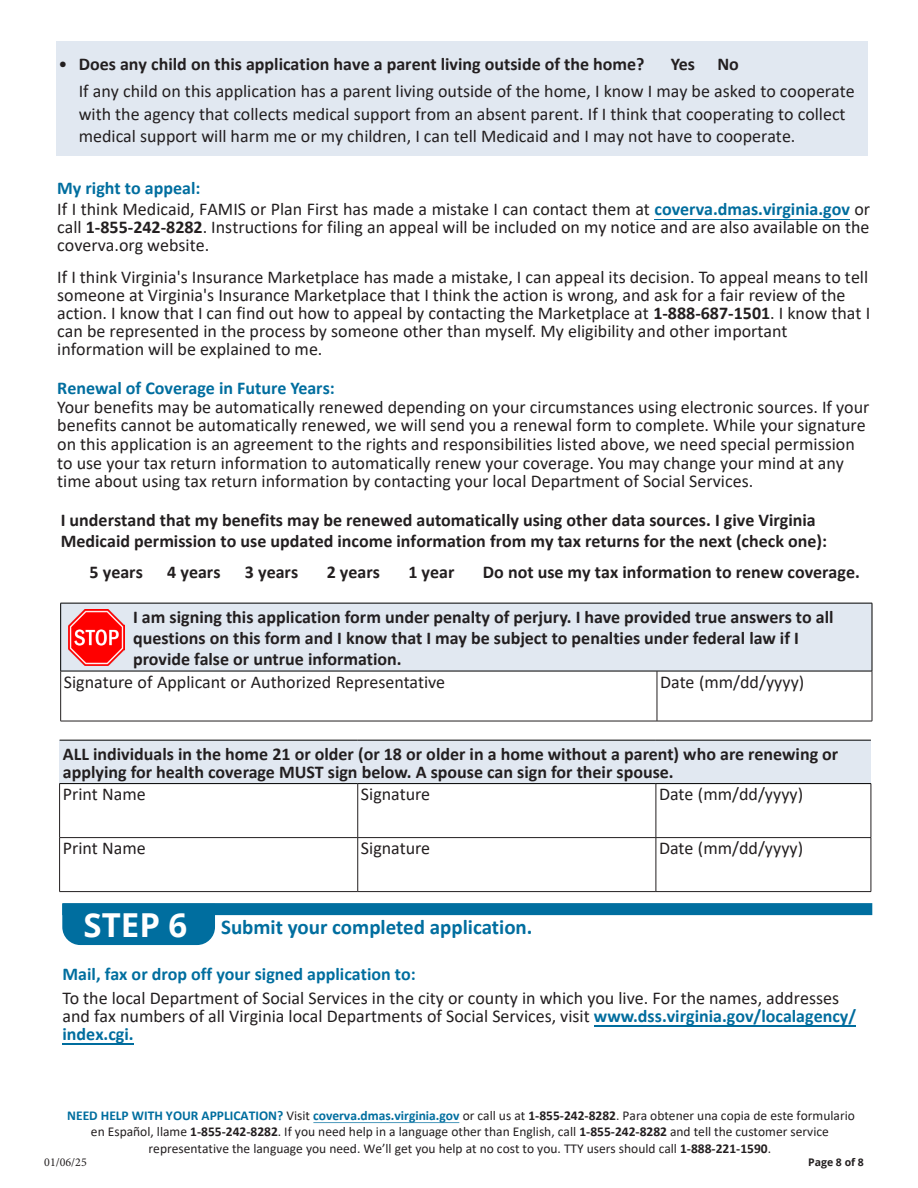
<style>
.page{position:relative;width:918px;height:1188px;background:#fff}
.page>*{position:absolute;margin:0;border:0;box-sizing:border-box;transform-origin:0 0}
.t1{font:700 21px "Calibri";color:#006e9f}
.t2{font:18px/18px "Calibri";color:#231f20}
.t3{font:700 18px/21.3px "Calibri";color:#231f20}
.t4{font:13.5px/16.5px "Calibri";color:#231f20;text-align:center}
.t5{font:12px "Minion Pro";color:#231f20}
.t6{font:700 10.5px "Open Sans";color:#231f20}
.s1{font-weight:400}
.s2{font-weight:700;color:#006e9f}
.s3{font-weight:700;color:#006d9e}
.s4{font-weight:700}
.s5{font-family:"Open Sans";font-size:33px;color:#fff}
</style>
<div class="page">
<div style="left:57px;top:41px;width:811px;height:114px;background:#e1e8f1"></div>
<div style="left:61px;top:603px;width:811px;height:68px;background:#e1e8f1"></div>
<hr style="left:60px;top:603px;width:597px;height:1px;background:#000">
<hr style="left:60px;top:603px;width:1px;height:68px;background:#000">
<hr style="left:657px;top:603px;width:215px;height:1px;background:#000">
<hr style="left:872px;top:603px;width:1px;height:68px;background:#000">
<hr style="left:60px;top:671px;width:597px;height:1px;background:#000">
<hr style="left:657px;top:671px;width:215px;height:1px;background:#000">
<hr style="left:60px;top:671px;width:1px;height:50px;background:#231f20">
<hr style="left:657px;top:671px;width:1px;height:50px;background:#231f20">
<hr style="left:872px;top:671px;width:1px;height:50px;background:#231f20">
<hr style="left:60px;top:721px;width:597px;height:1px;background:#231f20">
<hr style="left:657px;top:721px;width:215px;height:1px;background:#231f20">
<div style="left:60px;top:740px;width:811px;height:44px;background:#e1e8f1"></div>
<hr style="left:60px;top:740px;width:298px;height:1px;background:#000">
<hr style="left:358px;top:740px;width:298px;height:1px;background:#000">
<hr style="left:656px;top:740px;width:215px;height:1px;background:#000">
<hr style="left:59px;top:783px;width:299px;height:1px;background:#000">
<hr style="left:358px;top:783px;width:298px;height:1px;background:#000">
<hr style="left:656px;top:783px;width:215px;height:1px;background:#000">
<hr style="left:59px;top:784px;width:1px;height:53px;background:#231f20">
<hr style="left:357px;top:784px;width:1px;height:53px;background:#231f20">
<hr style="left:656px;top:784px;width:1px;height:53px;background:#231f20">
<hr style="left:871px;top:784px;width:1px;height:53px;background:#231f20">
<hr style="left:59px;top:837px;width:299px;height:1px;background:#231f20">
<hr style="left:59px;top:838px;width:1px;height:53px;background:#231f20">
<hr style="left:358px;top:837px;width:298px;height:1px;background:#231f20">
<hr style="left:357px;top:838px;width:1px;height:53px;background:#231f20">
<hr style="left:656px;top:837px;width:215px;height:1px;background:#231f20">
<hr style="left:656px;top:838px;width:1px;height:53px;background:#231f20">
<hr style="left:871px;top:838px;width:1px;height:53px;background:#231f20">
<hr style="left:59px;top:891px;width:299px;height:1px;background:#231f20">
<hr style="left:358px;top:891px;width:298px;height:1px;background:#231f20">
<hr style="left:656px;top:891px;width:215px;height:1px;background:#231f20">
<img style="left:68px;top:609px;width:56px;height:56px">
<div style="left:62px;top:903px;width:810px;height:12px;background:#006e9f"></div>
<svg style="left:62px;top:904px;width:153px;height:41px"></svg>
<div style="left:72px;top:912px;width:127px;height:29px;background:#006e9f"></div>
<hr style="left:63px;top:1044px;width:71px;height:1px;background:#006d9e">
<hr style="left:594px;top:1026px;width:262px;height:1px;background:#006d9e">
<hr style="left:655px;top:219px;width:195px;height:1px;background:#006d9e">
<hr style="left:313px;top:1122px;width:146px;height:1px;background:#006e9f">
<p class="t3" style="left:58px;top:53px;width:588px"><span class="s1">•</span> Does any child on this application have a parent living outside of the home?</p>
<p class="t3" style="left:671px;top:53px;width:26px">Yes</p>
<p class="t3" style="left:717px;top:53px;width:23px">No</p>
<p class="t2" style="left:79px;top:79px;width:778px;line-height:22.6px">If any child on this application has a parent living outside of the home, I know I may be asked to cooperate with the agency that collects medical support from an absent parent. If I think that cooperating to collect medical support will harm me or my children, I can tell Medicaid and I may not have to cooperate.</p>
<p class="t2" style="left:57px;top:177px;width:814px;line-height:21.3px"><span class="s2">My right to appeal:<br></span>If I think Medicaid, FAMIS or Plan First has made a mistake I can contact them at <span class="s3">coverva.dmas.virginia.gov</span> or</p>
<p class="t2" style="left:57px;top:218px;width:814px">call <span class="s4">1-855-242-8282</span>. Instructions for filing an appeal will be included on my notice and are also available on the coverva.org website.</p>
<p class="t2" style="left:57px;top:267px;width:814px">If I think Virginia's Insurance Marketplace has made a mistake, I can appeal its decision. To appeal means to tell someone at Virginia's Insurance Marketplace that I think the action is wrong, and ask for a fair review of the action. I know that I can find out how to appeal by contacting the Marketplace at <span class="s4">1-888-687-1501</span>. I know that I can be represented in the process by someone other than myself. My eligibility and other important information will be explained to me.</p>
<p class="t2" style="left:57px;top:378px;width:814px;line-height:18.6px"><span class="s2">Renewal of Coverage in Future Years:<br></span>Your benefits may be automatically renewed depending on your circumstances using electronic sources. If your benefits cannot be automatically renewed, we will send you a renewal form to complete. While your signature on this application is an agreement to the rights and responsibilities listed above, we need special permission to use your tax return information to automatically renew your coverage. You may change your mind at any time about using tax return information by contacting your local Department of Social Services.</p>
<p class="t3" style="left:61px;top:509px;width:768px">I understand that my benefits may be renewed automatically using other data sources. I give Virginia<br>Medicaid permission to use updated income information from my tax returns for the next (check one):</p>
<p class="t3" style="left:90px;top:561px;width:55px">5 years</p>
<p class="t3" style="left:167px;top:561px;width:55px">4 years</p>
<p class="t3" style="left:245px;top:561px;width:55px">3 years</p>
<p class="t3" style="left:327px;top:561px;width:55px">2 years</p>
<p class="t3" style="left:408px;top:561px;width:48px">1 year</p>
<p class="t3" style="left:483px;top:561px;width:378px">Do not use my tax information to renew coverage.</p>
<p class="t3" style="left:133px;top:606px;width:702px">I am signing this application form under penalty of perjury. I have provided true answers to all questions on this form and I know that I may be subject to penalties under federal law if I provide false or untrue information.</p>
<p class="t2" style="left:64px;top:672px;width:383px">Signature of Applicant or Authorized Representative</p>
<p class="t2" style="left:660px;top:672px;width:146px">Date (mm/dd/yyyy)</p>
<h4 class="t3" style="left:63px;top:744px;width:777px;line-height:18px">ALL individuals in the home 21 or older (or 18 or older in a home without a parent) who are renewing or applying for health coverage MUST sign below. A spouse can sign for their spouse.</h4>
<p class="t2" style="left:63px;top:785px;width:85px">Print Name</p>
<p class="t2" style="left:361px;top:785px;width:71px">Signature</p>
<p class="t2" style="left:659px;top:785px;width:146px">Date (mm/dd/yyyy)</p>
<p class="t2" style="left:63px;top:839px;width:85px">Print Name</p>
<p class="t2" style="left:361px;top:839px;width:71px">Signature</p>
<p class="t2" style="left:659px;top:839px;width:146px">Date (mm/dd/yyyy)</p>
<p class="t1" style="left:84px;top:912px;width:450px"><span class="s5">STEP 6</span> Submit your completed application.</p>
<p class="t2" style="left:63px;top:961px;width:778px;line-height:24.8px"><span class="s2">Mail, fax or drop off your signed application to:<br></span>To the local Department of Social Services in the city or county in which you live. For the names, addresses</p>
<p class="t2" style="left:63px;top:1007px;width:795px">and fax numbers of all Virginia local Departments of Social Services, visit <span class="s3">www.dss.virginia.gov/localagency/ index.cgi.</span></p>
<p class="t4" style="left:67px;top:1107px;width:789px"><span class="s2">NEED HELP WITH YOUR APPLICATION?</span> Visit <span class="s2">coverva.dmas.virginia.gov</span> or call us at <span class="s4">1-855-242-8282</span>. Para obtener una copia de este formulario en Español, llame <span class="s4">1-855-242-8282</span>. If you need help in a language other than English, call <span class="s4">1-855-242-8282</span> and tell the customer service representative the language you need. We’ll get you help at no cost to you. TTY users should call <span class="s4">1-888-221-1590</span>.</p>
<p class="t5" style="left:44px;top:1154px;width:44px">01/06/25</p>
<p class="t6" style="left:808px;top:1155px;width:57px">Page 8 of 8</p>
</div>
